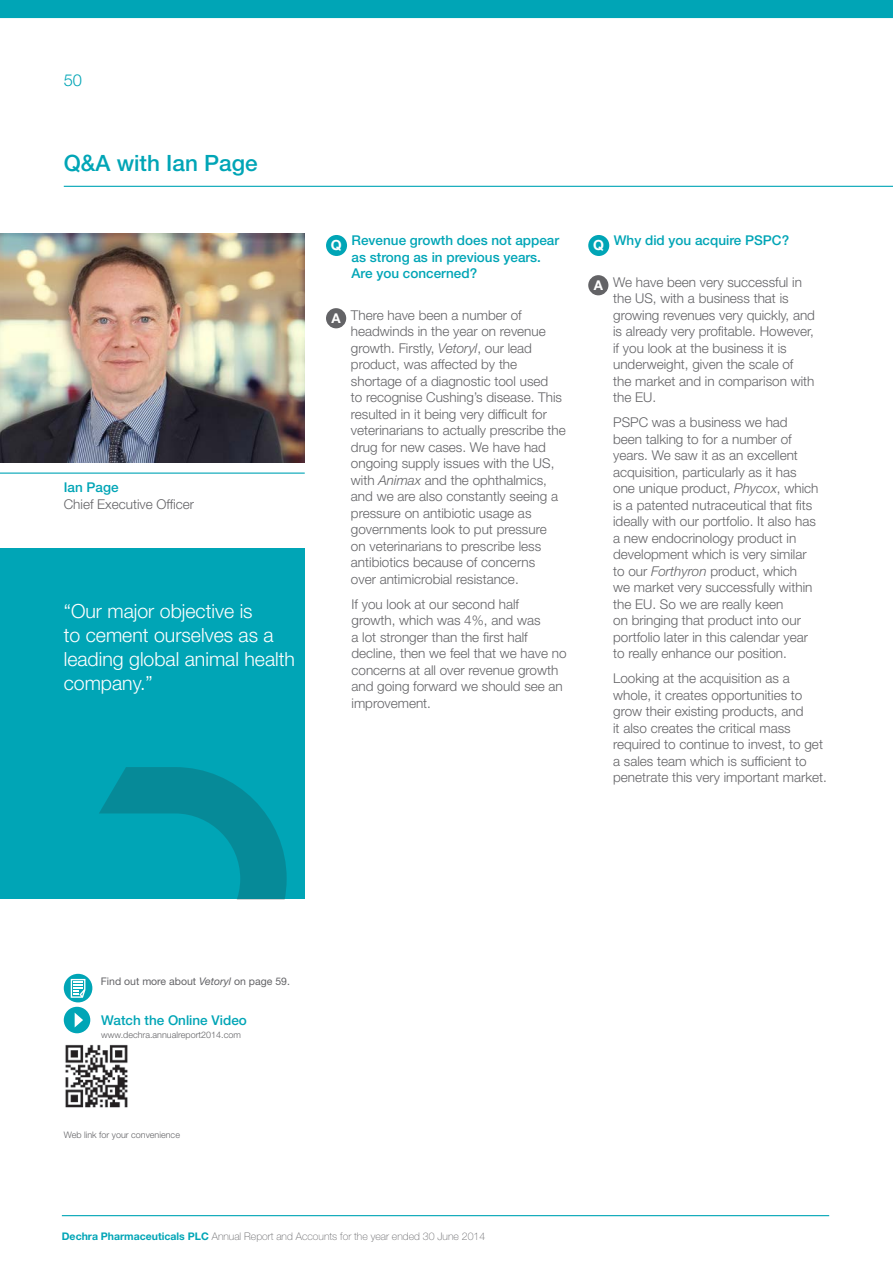
<style>
.page{position:relative;width:893px;height:1263px;background:#fff}
.page>*{position:absolute;margin:0;border:0;box-sizing:border-box;transform-origin:0 0}
.headingLevelOne{font:500 22.5px "Helvetica Neue LT Std";color:#00a5b6}
.t1{font:300 19.5px/24px "Helvetica Neue LT Std";color:#fff}
.t2{font:300 16.5px "Helvetica Neue LT Std";color:#00a5b6}
.t3{font:700 13.95px "Helvetica Neue LT Std";color:#fff}
.Body{font:300 13.5px/16.5px "Helvetica Neue LT Std";color:#636366}
.headingLevelTwo{font:500 13.5px/16.5px "Helvetica Neue LT Std";color:#00a5b6}
.t4{font:700 13.5px "Helvetica Neue LT Std";color:#fff}
.t5{font:100 10.5px "Helvetica Neue LT Std";color:#636366}
.t6{font:10.5px "Helvetica Neue LT Std";color:#636366}
.Body-2{font:300 9px "Helvetica Neue LT Std";color:#636366}
.s1{font-weight:500;color:#00a5b6}
.s2{font-style:italic}
.s3{font-weight:700;color:#00a5b6}
</style>
<div class="page">
<div style="left:0;top:0;width:893px;height:19px;background:#00a5b6"></div>
<hr style="left:0;top:472px;width:305px;height:2px;background:#00a5b6">
<hr style="left:64px;top:186px;width:829px;height:1px;background:#00a5b6">
<img style="left:0;top:234px;width:305px;height:228px">
<div style="left:64px;top:1007px;width:26px;height:26px;background:#00a5b6;border-radius:50%"></div>
<svg style="left:75px;top:1013px;width:8px;height:14px"></svg>
<img style="left:65px;top:1044px;width:63px;height:64px">
<div style="left:326px;top:235px;width:21px;height:21px;background:#00a5b6;border-radius:50%"></div>
<div style="left:326px;top:308px;width:20px;height:20px;background:#636366;border-radius:50%"></div>
<div style="left:588px;top:235px;width:21px;height:21px;background:#00a5b6;border-radius:50%"></div>
<div style="left:588px;top:275px;width:20px;height:20px;background:#636366;border-radius:50%"></div>
<div style="left:0;top:549px;width:305px;height:350px;background:#00a5b6"></div>
<svg style="left:99px;top:767px;width:188px;height:133px"></svg>
<svg style="left:64px;top:974px;width:28px;height:28px"></svg>
<svg style="left:71px;top:979px;width:14px;height:19px"></svg>
<hr style="left:62px;top:1215px;width:767px;height:1px;background:#00a5b6">
<p class="t2" style="left:64px;top:70px;width:20px">50</p>
<p class="headingLevelOne" style="left:64px;top:150px;width:195px">Q&amp;A with Ian Page</p>
<p class="Body" style="left:64px;top:479px;width:132px"><span class="s1">Ian Page<br></span>Chief Executive Officer</p>
<p class="t1" style="left:64px;top:598px;width:233px">“Our major objective is<br>to cement ourselves as a leading global animal health company.”</p>
<p class="t3" style="left:331px;top:236px;width:12px">Q</p>
<p class="headingLevelTwo" style="left:352px;top:232px;width:209px">Revenue growth does not appear as strong as in previous years.<br>Are you concerned?</p>
<p class="t4" style="left:331px;top:310px;width:11px">A</p>
<p class="Body" style="left:351px;top:307px;width:216px">There have been a number of headwinds in the year on revenue growth. Firstly, <span class="s2">Vetoryl</span>, our lead product, was affected by the shortage of a diagnostic tool used<br>to recognise Cushing’s disease. This resulted in it being very difficult for veterinarians to actually prescribe the drug for new cases. We have had ongoing supply issues with the US, with <span class="s2">Animax</span> and the ophthalmics, and we are also constantly seeing a pressure on antibiotic usage as governments look to put pressure<br>on veterinarians to prescribe less antibiotics because of concerns<br>over antimicrobial resistance.</p>
<p class="Body" style="left:351px;top:596px;width:217px">If you look at our second half<br>growth, which was 4%, and was<br>a lot stronger than the first half decline, then we feel that we have no concerns at all over revenue growth and going forward we should see an improvement.</p>
<p class="t3" style="left:593px;top:236px;width:12px">Q</p>
<p class="headingLevelTwo" style="left:614px;top:232px;width:177px">Why did you acquire PSPC?</p>
<p class="t4" style="left:594px;top:277px;width:11px">A</p>
<p class="Body" style="left:613px;top:274px;width:203px">We have been very successful in the US, with a business that is growing revenues very quickly, and is already very profitable. However, if you look at the business it is underweight, given the scale of the market and in comparison with the EU.</p>
<p class="Body" style="left:613px;top:414px;width:207px">PSPC was a business we had been talking to for a number of years. We saw it as an excellent acquisition, particularly as it has one unique product, <span class="s2">Phycox</span>, which is a patented nutraceutical that fits ideally with our portfolio. It also has a new endocrinology product in development which is very similar to our <span class="s2">Forthyron</span> product, which<br>we market very successfully within the EU. So we are really keen<br>on bringing that product into our portfolio later in this calendar year to really enhance our position.</p>
<p class="Body" style="left:613px;top:670px;width:215px">Looking at the acquisition as a whole, it creates opportunities to grow their existing products, and<br>it also creates the critical mass required to continue to invest, to get a sales team which is sufficient to penetrate this very important market.</p>
<p class="t6" style="left:101px;top:975px;width:191px">Find out more about <span class="s2">Vetoryl</span> on page 59.</p>
<p class="headingLevelTwo" style="left:101px;top:1011px;width:147px">Watch the Online Video</p>
<p class="Body-2" style="left:101px;top:1029px;width:141px">www.dechra.annualreport2014.com</p>
<p class="Body-2" style="left:64px;top:1129px;width:118px">Web link for your convenience</p>
<p class="t5" style="left:62px;top:1230px;width:425px"><span class="s3">Dechra Pharmaceuticals PLC</span> Annual Report and Accounts for the year ended 30 June 2014</p>
</div>
